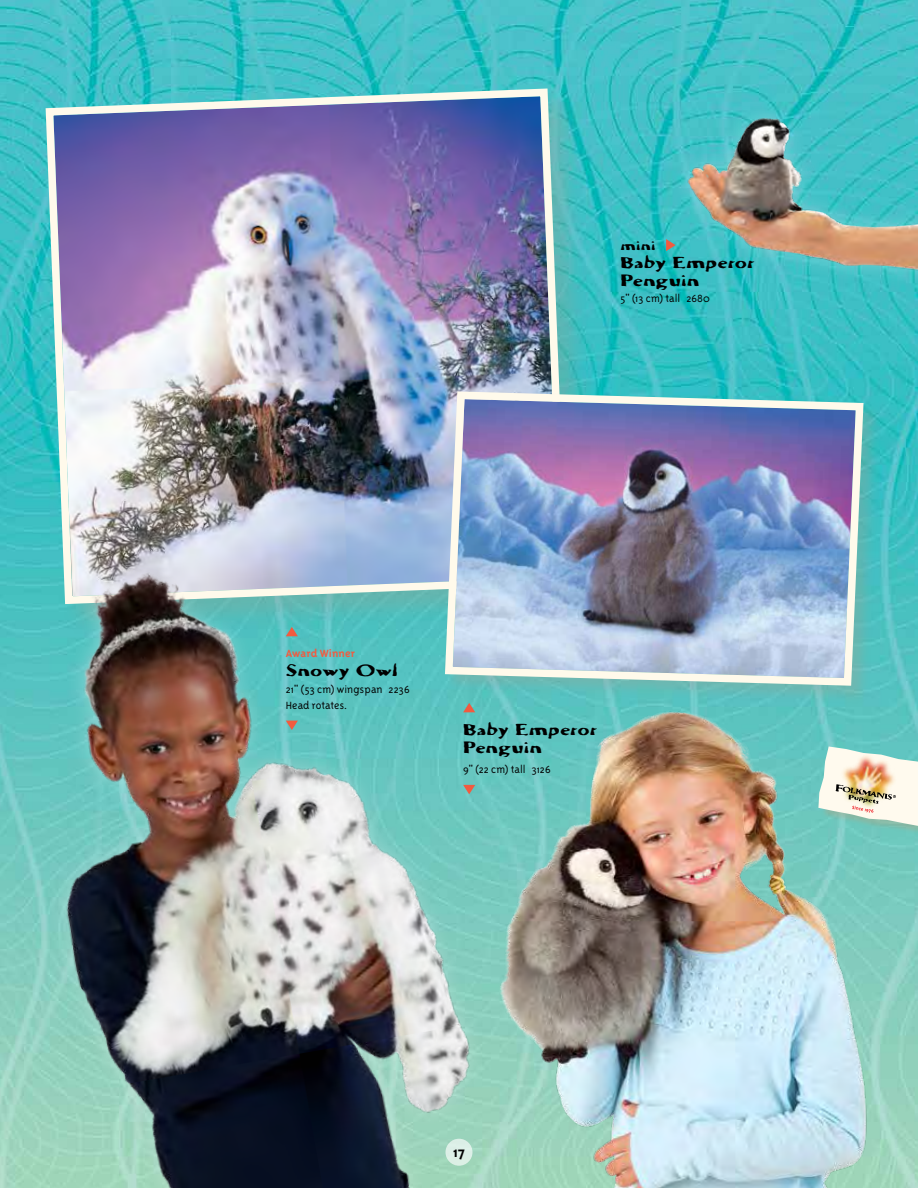
<style>
.page{position:relative;width:918px;height:1188px;background:#fff}
.page>*{position:absolute;margin:0;border:0;box-sizing:border-box;transform-origin:0 0}
.t1{font:700 16.2px "Triplex Sans OT";color:#000}
.t2{font:15px/18px "Cutamond Basic";letter-spacing:-.005em;color:#000;scale:1.4 1}
.t3{font:300 12px/16.5px "Triplex Sans OT";letter-spacing:.01em;color:#000}
.t4{font:700 12px "Triplex Sans OT";letter-spacing:.01em;color:#f15b40}
.t5{font:12px "Cutamond Basic";color:#000;scale:1.4 1}
</style>
<div class="page">
<img style="left:0;top:0;width:918px;height:1188px">
<div style="left:44px;top:87px;width:556px;height:550px;background:#aa9e89;opacity:.3"></div>
<img style="left:42px;top:85px;width:529px;height:461px">
<img style="left:1px;top:546px;width:458px;height:642px">
<svg style="left:286px;top:627px;width:12px;height:9px"></svg>
<svg style="left:286px;top:721px;width:12px;height:9px"></svg>
<div style="left:444px;top:391px;width:438px;height:313px;background:#aa9e89;opacity:.3"></div>
<img style="left:441px;top:388px;width:426px;height:302px">
<img style="left:459px;top:647px;width:427px;height:541px">
<svg style="left:0;top:502px;width:1px;height:686px"></svg>
<div style="left:821px;top:748px;width:97px;height:91px;background:#bc9c78;opacity:.35"></div>
<img style="left:818px;top:746px;width:100px;height:80px">
<img style="left:648px;top:76px;width:270px;height:216px">
<div style="left:446px;top:1139px;width:26px;height:27px;background:#dcefe7;border-radius:50%"></div>
<svg style="left:666px;top:239px;width:10px;height:12px"></svg>
<svg style="left:463px;top:703px;width:12px;height:9px"></svg>
<svg style="left:463px;top:785px;width:12px;height:9px"></svg>
<p class="t5" style="left:621px;top:238px;width:27px">mini</p>
<p class="t2" style="left:621px;top:253px;width:97px">Baby Emperor<br>Penguin</p>
<p class="t3" style="left:621px;top:290px;width:91px">5" (13 cm) tall 2680</p>
<p class="t4" style="left:286px;top:647px;width:71px">Award Winner</p>
<p class="t2" style="left:286px;top:662px;width:82px">Snowy Owl</p>
<p class="t3" style="left:286px;top:681px;width:125px">21" (53 cm) wingspan 2236<br>Head rotates.</p>
<p class="t2" style="left:463px;top:720px;width:97px">Baby Emperor<br>Penguin</p>
<p class="t3" style="left:463px;top:762px;width:89px">9" (22 cm) tall 3126</p>
<h1 class="t1" style="left:453px;top:1143px;width:13px">17</h1>
</div>
